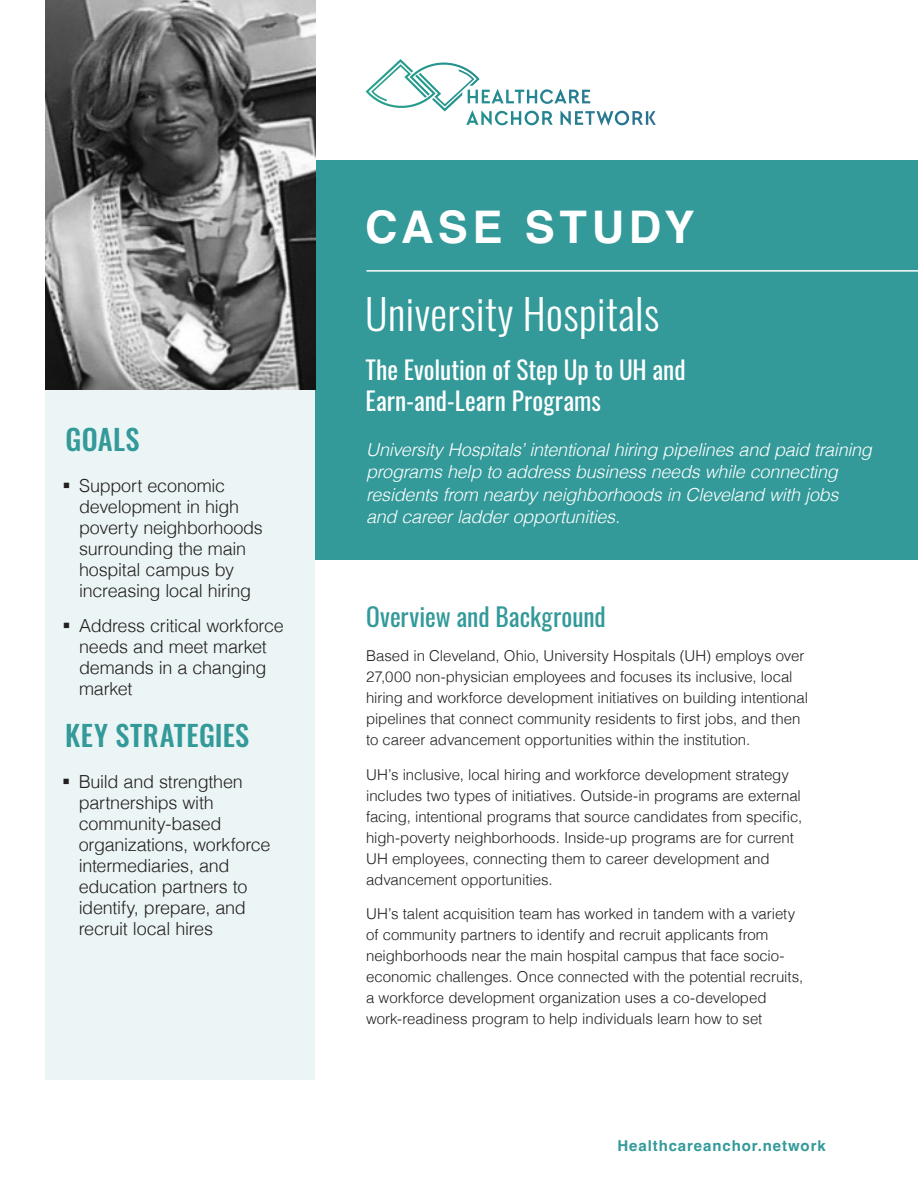
<style>
.page{position:relative;width:918px;height:1188px;background:#fff}
.page>*{position:absolute;margin:0;border:0;box-sizing:border-box;transform-origin:0 0}
.body{font:700 45px "Helvetica";letter-spacing:.105em;color:#fff}
.t1{font:300 42px "Oswald";letter-spacing:.01em;color:#fff}
.cover_subhead{font:500 28.5px "Oswald";letter-spacing:.015em;color:#399}
.header_2{font:25.5px "Oswald";color:#399}
.header_2-2{font:25.35px/31.5px "Oswald";color:#fff}
.t2{font:300 18px/21px "Helvetica";letter-spacing:-.015em;color:#231f20}
.body-2{font:italic 300 18px/22.5px "Helvetica";letter-spacing:-.015em;color:#fff}
.body-3{font:300 15px/21px "Helvetica";letter-spacing:-.005em;color:#231f20}
.t3{font:700 15px "Helvetica";letter-spacing:.06em;color:#399}
</style>
<div class="page">
<div style="left:315px;top:160px;width:603px;height:399px;background:#399"></div>
<div style="left:45px;top:0;width:270px;height:1080px;background:#ebf5f5"></div>
<svg style="left:366px;top:59px;width:224px;height:54px"></svg>
<hr style="left:366px;top:270px;width:552px;height:2px;background:#fff">
<img style="left:45px;top:0;width:270px;height:389px">
<p class="cover_subhead" style="left:66px;top:424px;width:76px">GOALS</p>
<p class="t2" style="left:79px;top:474px;width:185px;text-indent:-16px">▪ Support economic development in high poverty neighborhoods surrounding the main hospital campus by increasing local hiring</p>
<p class="t2" style="left:79px;top:613px;width:206px;text-indent:-16px">▪ Address critical workforce needs and meet market demands in a changing market</p>
<p class="cover_subhead" style="left:65px;top:720px;width:186px">KEY STRATEGIES</p>
<p class="t2" style="left:79px;top:770px;width:193px;text-indent:-16px">▪ Build and strengthen partnerships with community-based organizations, workforce intermediaries, and education partners to identify, prepare, and recruit local hires</p>
<p class="body" style="left:365px;top:200px;width:331px">CASE STUDY</p>
<p class="t1" style="left:365px;top:277px;width:296px">University Hospitals</p>
<p class="header_2-2" style="left:366px;top:351px;width:322px">The Evolution of Step Up to UH and<br>Earn-and-Learn Programs</p>
<p class="body-2" style="left:366px;top:437px;width:507px">University Hospitals’ intentional hiring pipelines and paid training programs help to address business needs while connecting residents from nearby neighborhoods in Cleveland with jobs and career ladder opportunities.</p>
<p class="header_2" style="left:366px;top:594px;width:241px">Overview and Background</p>
<p class="body-3" style="left:366px;top:644px;width:444px">Based in Cleveland, Ohio, University Hospitals (UH) employs over 27,000 non-physician employees and focuses its inclusive, local hiring and workforce development initiatives on building intentional pipelines that connect community residents to first jobs, and then to career advancement opportunities within the institution.</p>
<p class="body-3" style="left:366px;top:763px;width:438px">UH’s inclusive, local hiring and workforce development strategy includes two types of initiatives. Outside-in programs are external facing, intentional programs that source candidates from specific, high-poverty neighborhoods. Inside-up programs are for current UH employees, connecting them to career development and advancement opportunities.</p>
<p class="body-3" style="left:366px;top:902px;width:439px">UH’s talent acquisition team has worked in tandem with a variety of community partners to identify and recruit applicants from neighborhoods near the main hospital campus that face socio&shy;economic challenges. Once connected with the potential recruits, a workforce development organization uses a co-developed work-readiness program to help individuals learn how to set</p>
<p class="t3" style="left:618px;top:1136px;width:210px">Healthcareanchor.network</p>
</div>
